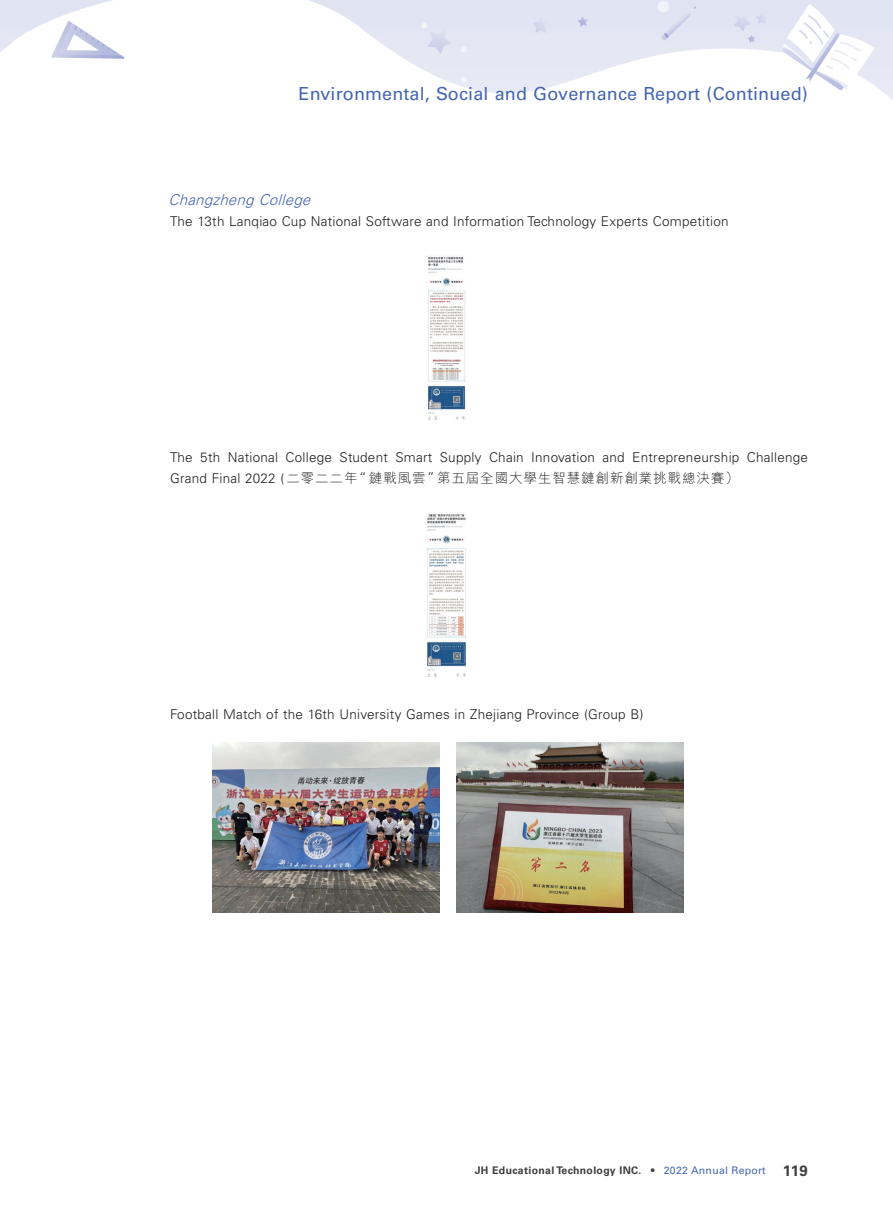
<style>
.page{position:relative;width:893px;height:1212px;background:#fff}
.page>*{position:absolute;margin:0;border:0;box-sizing:border-box;transform-origin:0 0}
.t1{font:18px "Univers LT Std";letter-spacing:.005em;color:#4466b0}
.t2{font:italic 300 15px "Univers LT Std";color:#4466b0}
.t3{font:300 13.5px "Univers LT Std";letter-spacing:.02em;color:#231f20}
.t4{font:300 13.5px "M Hei HK";letter-spacing:.07em;color:#231f20}
.t5{font:700 10.5px "Univers LT Std";letter-spacing:.03em;color:#3e3e3f}
.s1{font-family:"Univers LT Std"}
.s2{font-weight:300}
.s3{font-weight:400;color:#4466b0}
.s4{font-size:15px}
</style>
<div class="page">
<img style="left:0;top:0;width:893px;height:913px">
<img style="left:426px;top:249px;width:41px;height:171px">
<img style="left:425px;top:506px;width:42px;height:171px">
<img style="left:213px;top:742px;width:226px;height:171px">
<img style="left:456px;top:742px;width:227px;height:171px">
<h1 class="t1" style="left:299px;top:83px;width:511px">Environmental, Social and Governance Report (Continued)</h1>
<p class="t2" style="left:169px;top:190px;width:148px">Changzheng College</p>
<p class="t3" style="left:170px;top:213px;width:560px">The 13th Lanqiao Cup National Software and Information Technology Experts Competition</p>
<p class="t3" style="left:170px;top:449px;width:639px">The 5th National College Student Smart Supply Chain Innovation and Entrepreneurship Challenge</p>
<p class="t4" style="left:170px;top:471px;width:570px"><span class="s1">Grand Final 2022 (</span>二零二二年<span class="s1">“</span>鏈戰風雲<span class="s1">”</span>第五屆全國大學生智慧鏈創新創業挑戰總決賽）</p>
<p class="t3" style="left:170px;top:706px;width:475px">Football Match of the 16th University Games in Zhejiang Province (Group B)</p>
<p class="t5" style="left:475px;top:1164px;width:335px">JH Educational Technology INC. <span class="s2">•</span> <span class="s3">2022 Annual Report</span> <span class="s4">119</span></p>
</div>
